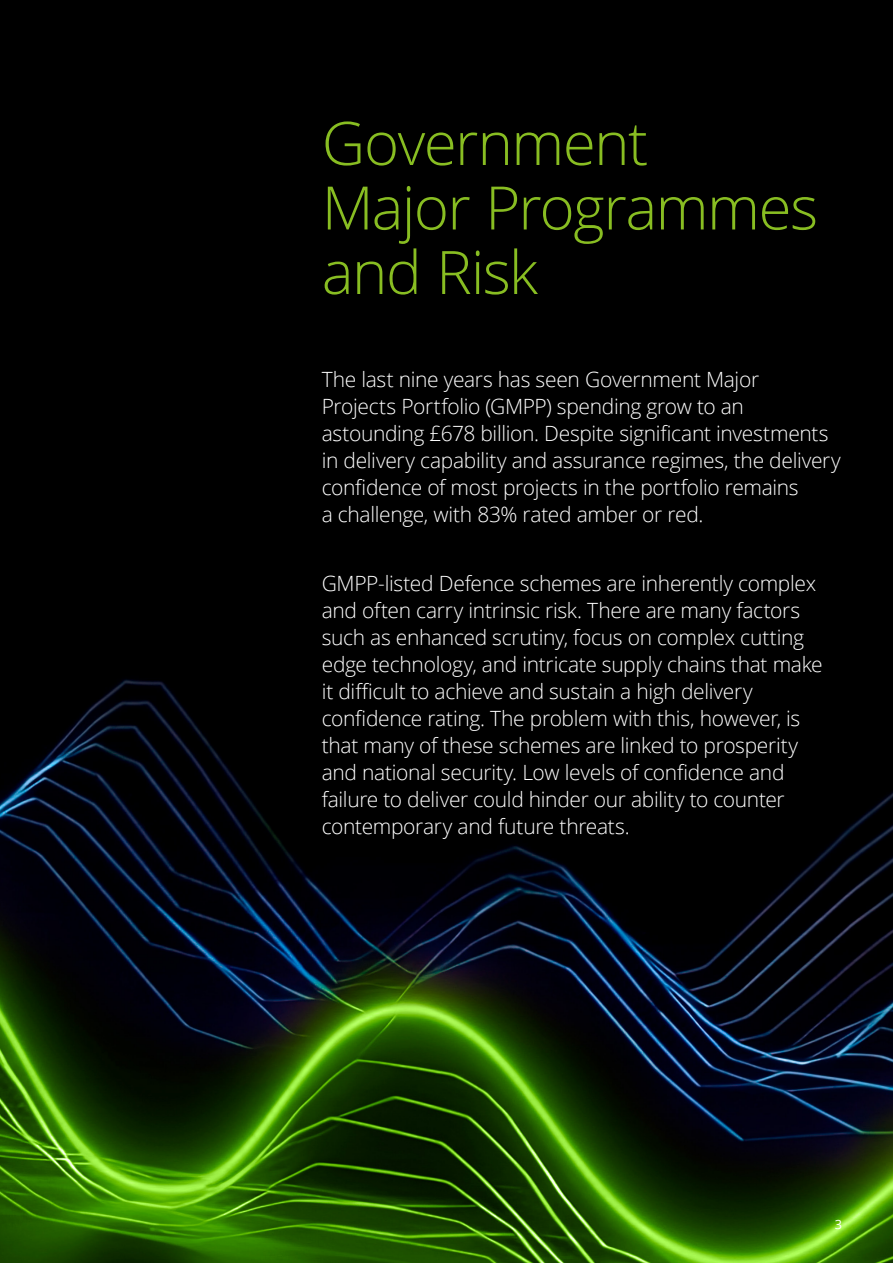
<style>
.page{position:relative;width:893px;height:1263px;background:#fff}
.page>*{position:absolute;margin:0;border:0;box-sizing:border-box;transform-origin:0 0}
.t1{font:300 60px/64.5px "Open Sans";letter-spacing:-.025em;color:#88bd22}
.t2{font:300 21px/27px "Open Sans";letter-spacing:-.015em;color:#fff}
.t3{font:12.75px "Open Sans";color:#fff}
</style>
<div class="page">
<img style="left:0;top:0;width:893px;height:1263px">
<h1 class="t1" style="left:322px;top:109px;width:498px">Government<br>Major Programmes and Risk</h1>
<p class="t2" style="left:322px;top:365px;width:521px">The last nine years has seen Government Major<br>Projects Portfolio (GMPP) spending grow to an astounding £678 billion. Despite significant investments in delivery capability and assurance regimes, the delivery confidence of most projects in the portfolio remains<br>a challenge, with 83% rated amber or red.</p>
<p class="t2" style="left:322px;top:570px;width:502px">GMPP-listed Defence schemes are inherently complex and often carry intrinsic risk. There are many factors such as enhanced scrutiny, focus on complex cutting edge technology, and intricate supply chains that make it difficult to achieve and sustain a high delivery confidence rating. The problem with this, however, is that many of these schemes are linked to prosperity and national security. Low levels of confidence and failure to deliver could hinder our ability to counter contemporary and future threats.</p>
<p class="t3" style="left:835px;top:1215px;width:9px">3</p>
</div>
